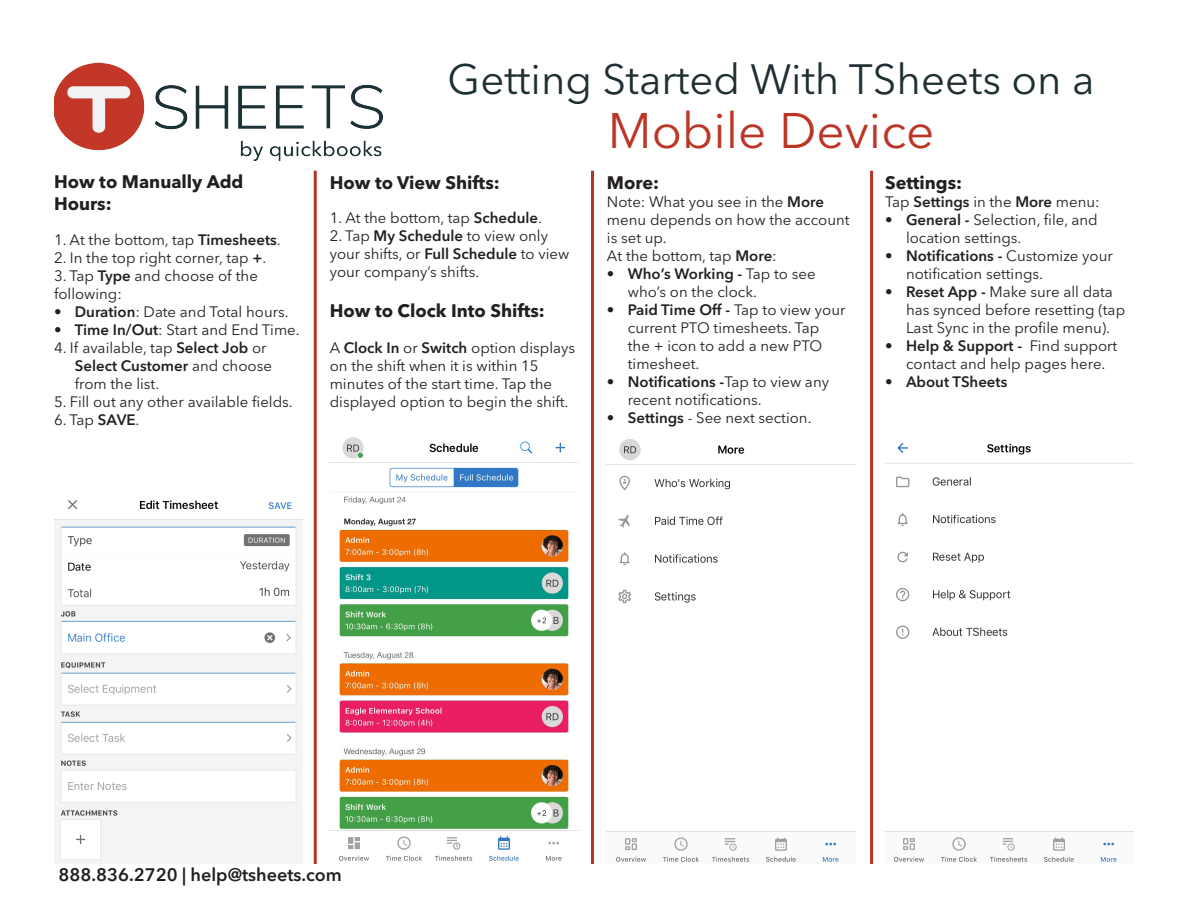
<style>
.page{position:relative;width:1188px;height:918px;background:#fff}
.page>*{position:absolute;margin:0;border:0;box-sizing:border-box;transform-origin:0 0}
.t1{font:49.5px "Avenir Nextfor INTUIT";color:#bb3626}
.t2{font:42px "Avenir Nextfor INTUIT";color:#1f2f34}
.t3{font:700 18px/22.2px "Avenir Nextfor INTUIT";color:#231f20}
.t4{font:600 18px "Avenir Nextfor INTUIT";color:#231f20}
.t5{font:15px/18px "Avenir Nextfor INTUIT";color:#231f20}
.t6{font:600 15px "Avenir Nextfor INTUIT";color:#231f20}
.s1{font-weight:600}
.s2{color:#1c3135}
</style>
<div class="page">
<img style="left:607px;top:439px;width:248px;height:423px">
<img style="left:330px;top:437px;width:248px;height:424px">
<img style="left:54px;top:500px;width:248px;height:364px">
<hr style="left:870px;top:171px;width:3px;height:693px;background:#b73425">
<hr style="left:591px;top:171px;width:3px;height:693px;background:#b73425">
<img style="left:884px;top:442px;width:249px;height:420px">
<hr style="left:314px;top:171px;width:3px;height:693px;background:#b73425">
<img style="left:54px;top:62px;width:329px;height:98px">
<p class="t3" style="left:54px;top:171px;width:191px">How to Manually Add<br>Hours:</p>
<p class="t5" style="left:54px;top:231px;width:228px">1. At the bottom, tap <span class="s1">Timesheets</span>.</p>
<p class="t5" style="left:54px;top:249px;width:214px">2. In the top right corner, tap <span class="s1">+</span>.</p>
<p class="t5" style="left:54px;top:267px;width:205px">3. Tap <span class="s1">Type</span> and choose of the following:</p>
<p class="t5" style="left:54px;top:303px;width:236px"><span class="s1">• Duration</span>: Date and Total hours.</p>
<p class="t5" style="left:54px;top:321px;width:247px"><span class="s1">• Time In/Out</span>: Start and End Time.</p>
<p class="t5" style="left:75px;top:339px;width:199px;text-indent:-21px">4. If available, tap <span class="s1">Select Job</span> or<br><span class="s1">Select Customer</span> and choose from the list.</p>
<p class="t5" style="left:54px;top:393px;width:240px">5. Fill out any other available fields.</p>
<p class="t5" style="left:54px;top:411px;width:87px">6. Tap <span class="s1">SAVE</span>.</p>
<p class="t2" style="left:448px;top:54px;width:648px"><span class="s2">G</span>etting Started With TSheets on a</p>
<p class="t1" style="left:608px;top:101px;width:328px">Mobile Device</p>
<p class="t3" style="left:330px;top:171px;width:172px">How to View Shifts:</p>
<p class="t5" style="left:330px;top:209px;width:214px">1. At the bottom, tap <span class="s1">Schedule</span>.</p>
<p class="t5" style="left:330px;top:227px;width:241px">2. Tap <span class="s1">My Schedule</span> to view only your shifts, or <span class="s1">Full Schedule</span> to view your company’s shifts.</p>
<p class="t3" style="left:330px;top:299px;width:217px">How to Clock Into Shifts:</p>
<p class="t5" style="left:330px;top:339px;width:247px">A <span class="s1">Clock In</span> or <span class="s1">Switch</span> option displays on the shift when it is within 15 minutes of the start time. Tap the displayed option to begin the shift.</p>
<p class="t3" style="left:607px;top:171px;width:54px">More:</p>
<p class="t5" style="left:607px;top:192px;width:244px">Note: What you see in the <span class="s1">More </span>menu depends on how the account is set up.</p>
<p class="t5" style="left:607px;top:246px;width:171px">At the bottom, tap <span class="s1">More</span>:</p>
<p class="t5" style="left:628px;top:264px;width:189px;text-indent:-21px"><span class="s1">• Who’s Working -</span> Tap to see who’s on the clock.</p>
<p class="t5" style="left:628px;top:300px;width:219px;text-indent:-21px"><span class="s1">• Paid Time Off -</span> Tap to view your current PTO timesheets. Tap<br>the + icon to add a new PTO timesheet.</p>
<p class="t5" style="left:628px;top:372px;width:203px;text-indent:-21px"><span class="s1">• Notifications -</span>Tap to view any recent notifications.</p>
<p class="t5" style="left:607px;top:408px;width:206px"><span class="s1">• Settings</span> - See next section.</p>
<p class="t3" style="left:885px;top:171px;width:79px">Settings:</p>
<p class="t5" style="left:885px;top:192px;width:216px">Tap <span class="s1">Settings</span> in the <span class="s1">More</span> menu:</p>
<p class="t5" style="left:906px;top:210px;width:193px;text-indent:-21px"><span class="s1">• General -</span> Selection, file, and location settings.</p>
<p class="t5" style="left:906px;top:246px;width:208px;text-indent:-21px"><span class="s1">• Notifications -</span> Customize your notification settings.</p>
<p class="t5" style="left:906px;top:282px;width:221px;text-indent:-21px"><span class="s1">• Reset App -</span> Make sure all data has synced before resetting (tap<br>Last Sync in the profile menu).</p>
<p class="t5" style="left:906px;top:336px;width:213px;text-indent:-21px"><span class="s1">• Help &amp; Support -</span> Find support contact and help pages here.</p>
<p class="t6" style="left:885px;top:372px;width:124px">• About TSheets</p>
<p class="t4" style="left:58px;top:864px;width:285px">888.836.2720 | help@tsheets.com</p>
</div>
